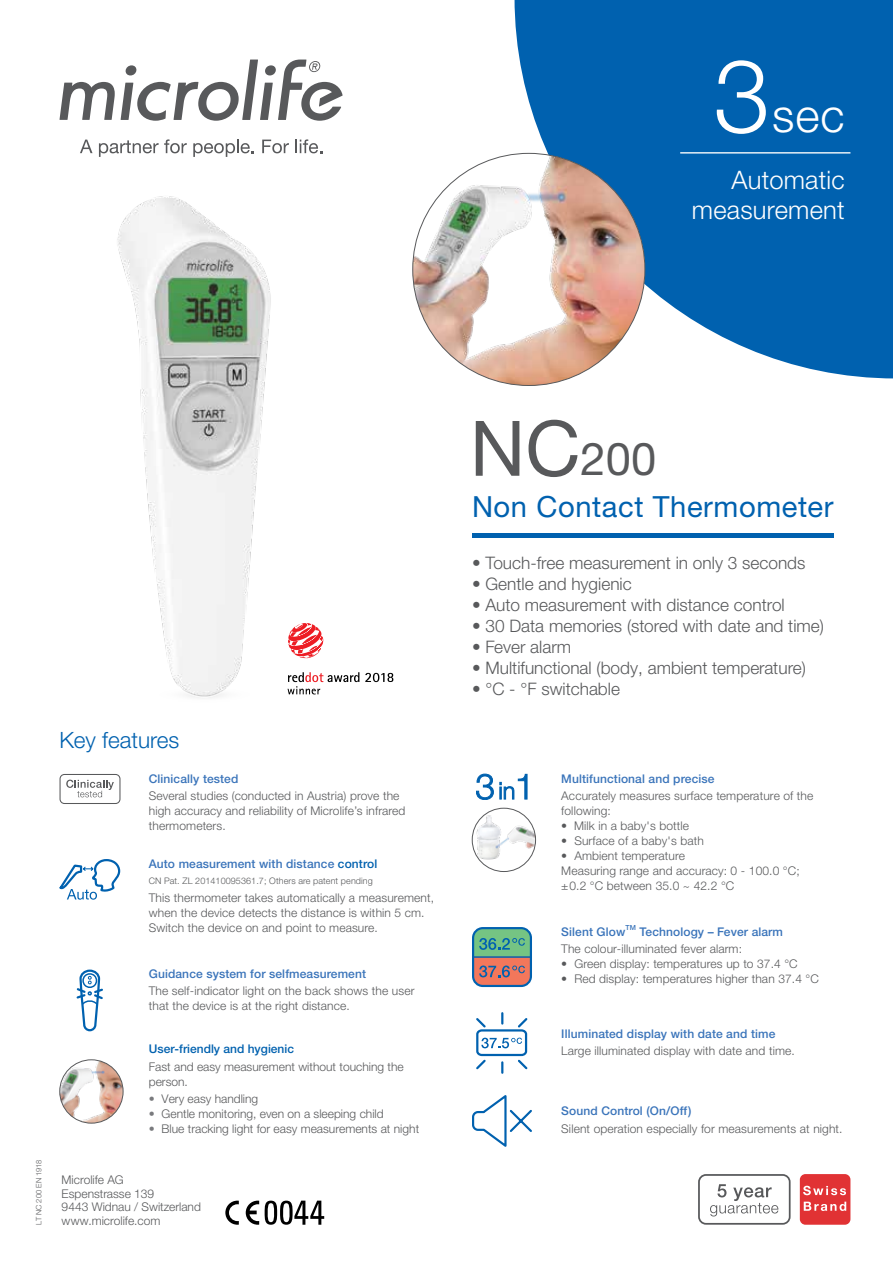
<style>
.page{position:relative;width:893px;height:1263px;background:#fff}
.page>*{position:absolute;margin:0;border:0;box-sizing:border-box;transform-origin:0 0}
.t1{font:300 46.5px "Helvetica Neue LTW1 G";color:#fff}
.t2{font:45.3px "Helvetica Neue LTW1 G";color:#58595b}
.t3{font:29.1px "Helvetica Neue LTW1 G";letter-spacing:.02em;color:#0061af}
.t4{font:300 25.5px/30px "Helvetica Neue LTW1 G";letter-spacing:.01em;color:#fff;text-align:right}
.t5{font:300 22.5px "Helvetica Neue LTW1 G";color:#0061af}
.t6{font:300 17.25px "Helvetica Neue LTW1 G";color:#58595b}
.t7{font:300 12px/15px "Helvetica Neue LTW1 G";letter-spacing:.01em;color:#58595b}
.t8{font:500 12px "Helvetica Neue LTW1 G";letter-spacing:.01em;color:#3a74ba}
.t9{font:500 12px "Helvetica Neue LTW1 G";color:#0061af}
.t10{font:300 9px "Helvetica Neue LTW1 G";letter-spacing:.01em;color:#58595b}
.t11{font:300 7.5px "Helvetica Neue LTW1 G";color:#58595b}
.t12{font:500 7.05px "Helvetica Neue LTW1 G";color:#3a74ba}
.s1{font-size:102px}
.s2{color:#0061af}
.s3{color:#797a7d}
.s4{font-size:76.65px}
</style>
<div class="page">
<svg style="left:514px;top:0;width:379px;height:378px;background:#1870b6"></svg>
<svg style="left:80px;top:140px;width:13px;height:13px"></svg>
<svg style="left:99px;top:139px;width:88px;height:18px"></svg>
<svg style="left:193px;top:140px;width:61px;height:17px"></svg>
<svg style="left:262px;top:140px;width:27px;height:13px"></svg>
<svg style="left:295px;top:139px;width:27px;height:14px"></svg>
<svg style="left:60px;top:82px;width:55px;height:38px"></svg>
<svg style="left:121px;top:60px;width:222px;height:61px"></svg>
<img style="left:413px;top:153px;width:232px;height:232px;border-radius:116px">
<img style="left:117px;top:196px;width:191px;height:502px">
<hr style="left:680px;top:152px;width:170px;height:2px;background:#fff">
<hr style="left:472px;top:533px;width:362px;height:4px;background:#0061af">
<svg style="left:77px;top:969px;width:26px;height:62px"></svg>
<svg style="left:60px;top:859px;width:60px;height:41px"></svg>
<svg style="left:66px;top:780px;width:48px;height:17px"></svg>
<div style="left:60px;top:774px;width:60px;height:30px;border:1px solid #58595b;border-radius:4px"></div>
<img style="left:60px;top:1060px;width:63px;height:63px;border-radius:32px">
<div style="left:60px;top:1059px;width:63px;height:64px;border:1px solid #58595b;border-radius:50%"></div>
<div style="left:800px;top:1174px;width:50px;height:51px;background:#e13234;border-radius:6px"></div>
<svg style="left:803px;top:1186px;width:43px;height:9px"></svg>
<svg style="left:804px;top:1202px;width:42px;height:9px"></svg>
<svg style="left:710px;top:1184px;width:68px;height:32px"></svg>
<div style="left:698px;top:1174px;width:93px;height:51px;border:2px solid #58595b;border-radius:7px"></div>
<img style="left:472px;top:808px;width:64px;height:63px;border-radius:32px">
<div style="left:472px;top:808px;width:64px;height:64px;border:1px solid #58595b;border-radius:50%"></div>
<svg style="left:476px;top:774px;width:18px;height:26px"></svg>
<svg style="left:500px;top:774px;width:27px;height:25px"></svg>
<svg style="left:473px;top:928px;width:58px;height:56px;background:#999479"></svg>
<div style="left:472px;top:927px;width:60px;height:60px;border:2px solid #0061af;border-radius:10px"></div>
<svg style="left:476px;top:1012px;width:51px;height:62px"></svg>
<svg style="left:472px;top:1095px;width:60px;height:52px"></svg>
<svg style="left:265px;top:1200px;width:59px;height:25px"></svg>
<svg style="left:225px;top:1200px;width:14px;height:25px"></svg>
<svg style="left:246px;top:1200px;width:13px;height:25px"></svg>
<svg style="left:288px;top:623px;width:35px;height:35px"></svg>
<svg style="left:288px;top:672px;width:71px;height:22px"></svg>
<svg style="left:365px;top:673px;width:28px;height:9px"></svg>
<h1 class="t1" style="left:713px;top:87px;width:133px"><span class="s1">3</span>sec</h1>
<h3 class="t4" style="left:692px;top:165px;width:154px">Automatic measurement</h3>
<p class="t11" style="left:34px;top:1225px;width:67px;rotate:-90deg">LT NC 200 EN 1918</p>
<h3 class="t5" style="left:60px;top:726px;width:121px">Key features</h3>
<p class="t8" style="left:149px;top:771px;width:91px">Clinically tested</p>
<p class="t7" style="left:149px;top:788px;width:258px">Several studies (conducted in Austria) prove the high accuracy and reliability of Microlife’s infrared thermometers.</p>
<p class="t8" style="left:149px;top:856px;width:230px">Auto measurement with distance <span class="s2">control</span></p>
<p class="t10" style="left:149px;top:875px;width:226px">CN Pat. ZL 201410095361.7; Others are patent pending</p>
<p class="t7" style="left:149px;top:890px;width:287px">This thermometer takes automatically a measurement, when the device detects the distance is within 5 cm.<br>Switch the device on and point to measure.</p>
<p class="t8" style="left:149px;top:967px;width:219px">Guidance system for selfmeasurement</p>
<p class="t7" style="left:149px;top:983px;width:267px">The self-indicator light on the back shows the user that the device is at the right distance.</p>
<p class="t9" style="left:149px;top:1042px;width:147px">User-friendly and hygienic</p>
<p class="t7" style="left:149px;top:1059px;width:256px">Fast and easy measurement without touching the person.</p>
<p class="t7" style="left:149px;top:1091px;width:111px"><span class="s3">•</span> Very easy handling</p>
<p class="t7" style="left:149px;top:1106px;width:236px"><span class="s3">•</span> Gentle monitoring, even on a sleeping child</p>
<p class="t7" style="left:149px;top:1121px;width:272px"><span class="s3">•</span> Blue tracking light for easy measurements at night</p>
<p class="t7" style="left:62px;top:1173px;width:141px;line-height:13.5px">Microlife AG<br>Espenstrasse 139<br>9443 Widnau / Switzerland www.microlife.com</p>
<h2 class="t2" style="left:470px;top:431px;width:188px"><span class="s4">NC</span>200</h2>
<h3 class="t3" style="left:472px;top:488px;width:363px">Non Contact Thermometer</h3>
<h3 class="t6" style="left:472px;top:553px;width:335px">• Touch-free measurement in only 3 seconds</h3>
<h3 class="t6" style="left:472px;top:574px;width:161px">• Gentle and hygienic</h3>
<h3 class="t6" style="left:472px;top:595px;width:314px">• Auto measurement with distance control</h3>
<h3 class="t6" style="left:472px;top:616px;width:354px">• 30 Data memories (stored with date and time)</h3>
<h3 class="t6" style="left:472px;top:637px;width:101px">• Fever alarm</h3>
<h3 class="t6" style="left:472px;top:658px;width:335px">• Multifunctional (body, ambient temperature)</h3>
<h3 class="t6" style="left:472px;top:679px;width:149px">• °C - °F switchable</h3>
<p class="t8" style="left:561px;top:771px;width:155px">Multifunctional and precise</p>
<p class="t7" style="left:561px;top:788px;width:254px">Accurately measures surface temperature of the following:</p>
<p class="t7" style="left:561px;top:818px;width:129px">• Milk in a baby's bottle</p>
<p class="t7" style="left:561px;top:833px;width:144px">• Surface of a baby's bath</p>
<p class="t7" style="left:561px;top:848px;width:240px">• Ambient temperature<br>Measuring range and accuracy: 0 - 100.0 °C; ±0.2 °C between 35.0 ~ 42.2 °C</p>
<p class="t8" style="left:561px;top:924px;width:66px">Silent Glow</p>
<p class="t12" style="left:625px;top:923px;width:12px">TM</p>
<p class="t8" style="left:639px;top:924px;width:145px">Technology – Fever alarm</p>
<p class="t7" style="left:561px;top:941px;width:182px">The colour-illuminated fever alarm:</p>
<p class="t7" style="left:561px;top:956px;width:238px">• Green display: temperatures up to 37.4 °C</p>
<p class="t7" style="left:561px;top:971px;width:259px">• Red display: temperatures higher than 37.4 °C</p>
<p class="t8" style="left:561px;top:1026px;width:216px">Illuminated display with date and time</p>
<p class="t7" style="left:561px;top:1043px;width:235px">Large illuminated display with date and time.</p>
<p class="t8" style="left:561px;top:1104px;width:132px">Sound Control (On/Off)</p>
<p class="t7" style="left:561px;top:1121px;width:283px">Silent operation especially for measurements at night.</p>
</div>
